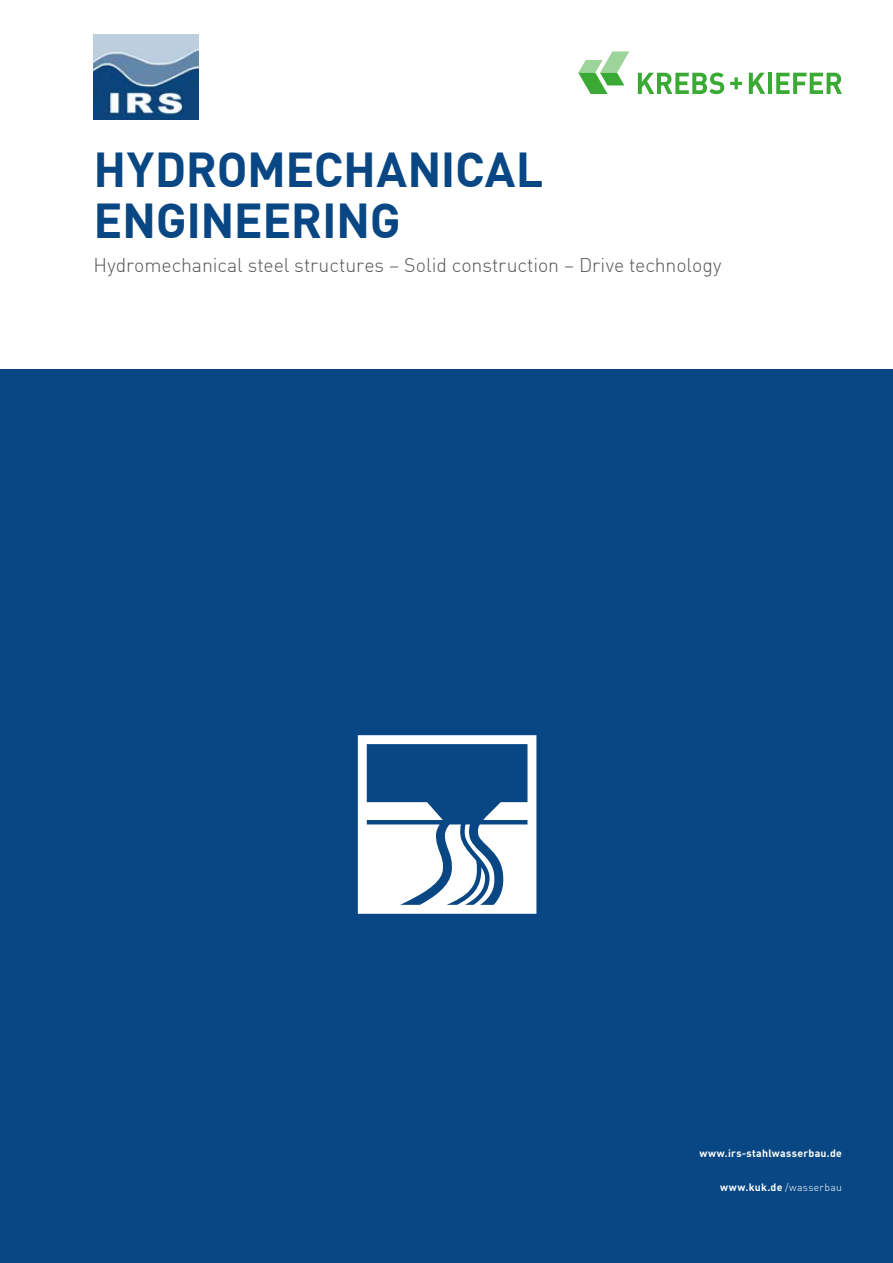
<style>
.page{position:relative;width:893px;height:1263px;background:#fff}
.page>*{position:absolute;margin:0;border:0;box-sizing:border-box;transform-origin:0 0}
.t1{font:700 48px/51px "DIN Offc Pro";letter-spacing:-.01em;color:#084783}
.t2{font:300 19.5px "DIN Offc Pro";letter-spacing:-.005em;color:#575756}
.t3{font:700 10.5px "DIN Offc Pro";letter-spacing:.03em;color:#fff}
.s1{font-weight:300}
</style>
<div class="page">
<div style="left:0;top:370px;width:893px;height:893px;background:#084783"></div>
<svg style="left:578px;top:51px;width:51px;height:43px"></svg>
<svg style="left:730px;top:77px;width:12px;height:12px"></svg>
<svg style="left:638px;top:73px;width:86px;height:21px"></svg>
<svg style="left:749px;top:73px;width:16px;height:21px"></svg>
<hr style="left:768px;top:73px;width:4px;height:21px;background:#3aaa35">
<svg style="left:776px;top:73px;width:66px;height:21px"></svg>
<svg style="left:358px;top:735px;width:178px;height:179px"></svg>
<img style="left:94px;top:34px;width:104px;height:85px">
<h1 class="t1" style="left:94px;top:142px;width:451px">HYDROMECHANICAL<br>ENGINEERING</h1>
<p class="t2" style="left:94px;top:252px;width:629px">Hydromechanical steel structures – Solid construction – Drive technology</p>
<p class="t3" style="left:699px;top:1146px;width:144px">www.irs-stahlwasserbau.de</p>
<p class="t3" style="left:720px;top:1180px;width:123px">www.kuk.de <span class="s1">/wasserbau</span></p>
</div>
